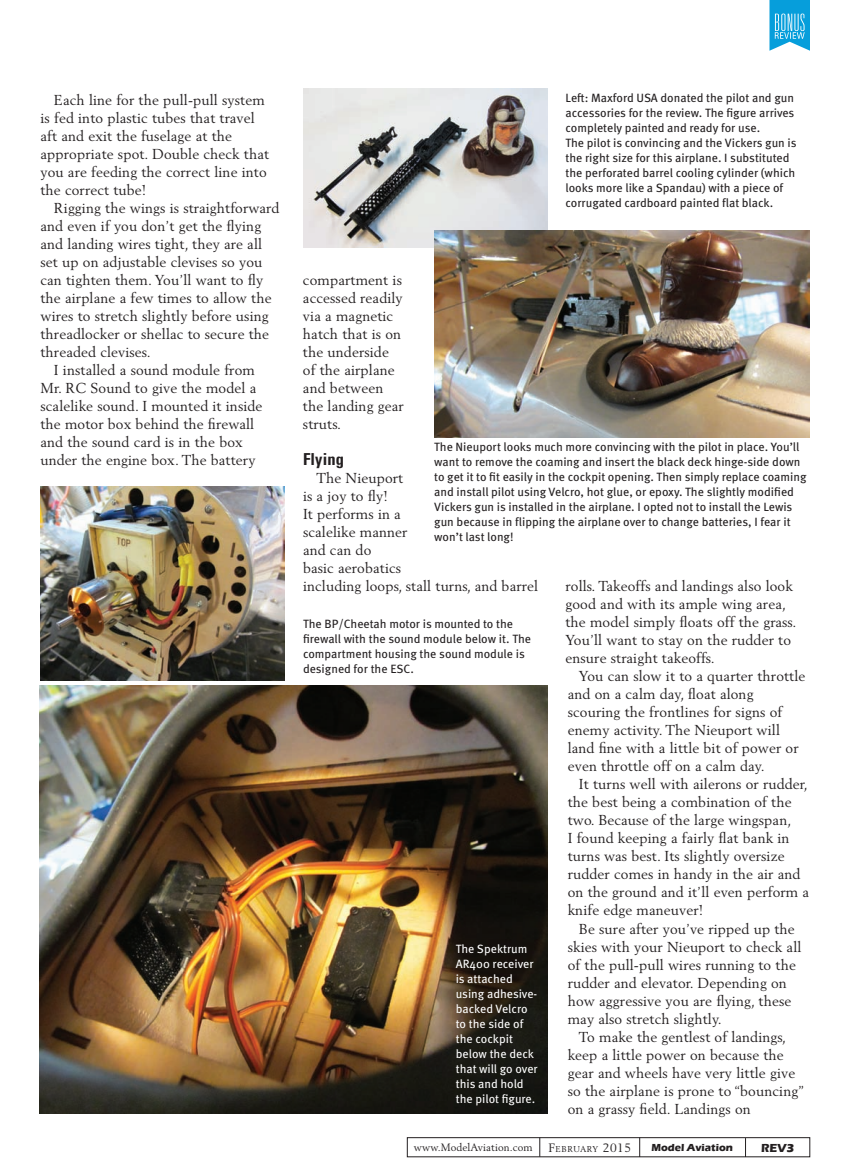
<style>
.page{position:relative;width:864px;height:1175px;background:#fff}
.page>*{position:absolute;margin:0;border:0;box-sizing:border-box;transform-origin:0 0}
.Body_Text{font:700 condensed 16.5px "Univers LT Std";letter-spacing:.01em;color:#231f20}
.Body_Text-2{font:14.25px/18px "Berling LT Std";letter-spacing:.01em;color:#231f20}
.t1{font:12px/15px "Meta Pro";color:#231f20}
.t2{font:12px/15px "Meta Pro";color:#fff}
.t3{font:700 12px "Eras ITC";color:#231f20}
.t4{font:10.5px "Berling LT Std";letter-spacing:.01em;color:#231f20}
.t5{font:700 10.5px "Eras ITC";color:#231f20}
.t6{font:8.4px "Berling LT Std";letter-spacing:.055em;color:#231f20}
.s1{font-size:12px}
</style>
<div class="page">
<img style="left:40px;top:486px;width:245px;height:194px">
<img style="left:40px;top:685px;width:507px;height:428px">
<img style="left:303px;top:89px;width:244px;height:158px">
<img style="left:434px;top:230px;width:376px;height:208px">
<div style="left:407px;top:1137px;width:403px;height:20px;border:1px solid #231f20"></div>
<svg style="left:745px;top:1138px;width:1px;height:19px"></svg>
<svg style="left:540px;top:1137px;width:1px;height:19px"></svg>
<svg style="left:639px;top:1137px;width:1px;height:20px"></svg>
<svg style="left:770px;top:0;width:40px;height:51px;background:#3bb2e2"></svg>
<p class="Body_Text-2" style="left:40px;top:91px;width:230px;text-indent:13px">Each line for the pull-pull system is fed into plastic tubes that travel aft and exit the fuselage at the appropriate spot. Double check that you are feeding the correct line into the correct tube!</p>
<p class="Body_Text-2" style="left:40px;top:199px;width:241px;text-indent:13px">Rigging the wings is straightforward and even if you don’t get the flying and landing wires tight, they are all set up on adjustable clevises so you can tighten them. You’ll want to fly the airplane a few times to allow the wires to stretch slightly before using threadlocker or shellac to secure the threaded clevises.</p>
<p class="Body_Text-2" style="left:40px;top:361px;width:224px;text-indent:13px">I installed a sound module from<br>Mr. RC Sound to give the model a scalelike sound. I mounted it inside the motor box behind the firewall and the sound card is in the box under the engine box. The battery</p>
<p class="t1" style="left:566px;top:90px;width:230px;text-align:justify">Left: Maxford USA donated the pilot and gun accessories for the review. The figure arrives completely painted and ready for use.</p>
<p class="t1" style="left:566px;top:135px;width:233px">The pilot is convincing and the Vickers gun is the right size for this airplane. I substituted the perforated barrel cooling cylinder (which looks more like a Spandau) with a piece of corrugated cardboard painted flat black.</p>
<p class="Body_Text-2" style="left:303px;top:271px;width:102px">compartment is accessed readily via a magnetic hatch that is on the underside of the airplane and between the landing gear struts.</p>
<p class="Body_Text" style="left:303px;top:449px;width:43px">Flying</p>
<p class="Body_Text-2" style="left:303px;top:469px;width:237px;text-indent:13px">The Nieuport<br>is a joy to fly!<br>It performs in a<br>scalelike manner<br>and can do<br>basic aerobatics<br>including loops, stall turns, and barrel</p>
<p class="t1" style="left:434px;top:439px;width:374px">The Nieuport looks much more convincing with the pilot in place. You’ll want to remove the coaming and insert the black deck hinge-side down to get it to fit easily in the cockpit opening. Then simply replace coaming and install pilot using Velcro, hot glue, or epoxy. The slightly modified Vickers gun is installed in the airplane. I opted not to install the Lewis gun because in flipping the airplane over to change batteries, I fear it won’t last long!</p>
<p class="Body_Text-2" style="left:566px;top:577px;width:232px">rolls. Takeoffs and landings also look good and with its ample wing area, the model simply floats off the grass.<br>You’ll want to stay on the rudder to ensure straight takeoffs.</p>
<p class="Body_Text-2" style="left:568px;top:667px;width:239px;text-indent:11px">You can slow it to a quarter throttle and on a calm day, float along scouring the frontlines for signs of enemy activity. The Nieuport will land fine with a little bit of power or even throttle off on a calm day.</p>
<p class="Body_Text-2" style="left:568px;top:775px;width:243px;text-indent:11px">It turns well with ailerons or rudder, the best being a combination of the two. Because of the large wingspan,<br>I found keeping a fairly flat bank in turns was best. Its slightly oversize rudder comes in handy in the air and on the ground and it’ll even perform a knife edge maneuver!</p>
<p class="Body_Text-2" style="left:568px;top:919px;width:235px;text-indent:11px">Be sure after you’ve ripped up the skies with your Nieuport to check all of the pull-pull wires running to the rudder and elevator. Depending on how aggressive you are flying, these may also stretch slightly.</p>
<p class="Body_Text-2" style="left:568px;top:1027px;width:237px;text-indent:11px">To make the gentlest of landings, keep a little power on because the gear and wheels have very little give so the airplane is prone to “bouncing” on a grassy field. Landings on</p>
<p class="t1" style="left:303px;top:615px;width:230px">The BP/Cheetah motor is mounted to the firewall with the sound module below it. The compartment housing the sound module is designed for the ESC.</p>
<p class="t2" style="left:456px;top:940px;width:84px">The Spektrum<br>AR400 receiver is attached using adhesive&shy;backed Velcro to the side of the cockpit below the deck that will go over this and hold the pilot figure.</p>
<p class="t4" style="left:414px;top:1141px;width:120px">www.ModelAviation.com</p>
<p class="t6" style="left:549px;top:1143px;width:84px"><span class="s1">F</span>EBRUARY <span class="s1">2015</span></p>
<p class="t5" style="left:651px;top:1141px;width:83px">Model Aviation</p>
<p class="t3" style="left:761px;top:1140px;width:35px">REV3</p>
</div>
